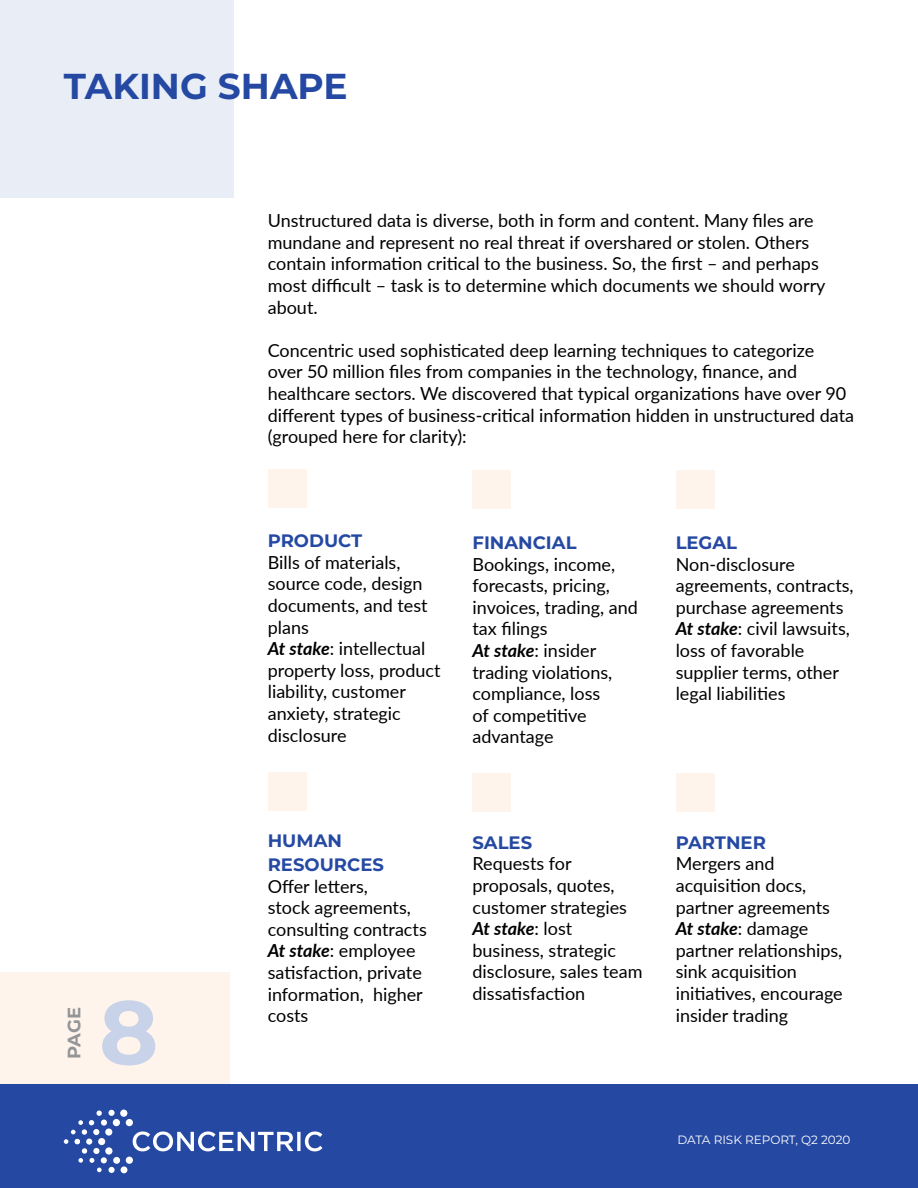
<style>
.page{position:relative;width:918px;height:1188px;background:#fff}
.page>*{position:absolute;margin:0;border:0;box-sizing:border-box;transform-origin:0 0}
.t1{font:700 90px "Montserrat";color:#c8d2e8}
.t2{font:700 36px "Montserrat";color:#2549a3}
.t3{font:18px/21.6px "Lato";color:#000}
.t4{font:700 18px/24px "Montserrat";color:#2549a3}
.t5{font:700 18px "Montserrat";color:#939598}
.t6{font:12px "Montserrat";color:#fff}
.s1{font-weight:700;font-style:italic}
</style>
<div class="page">
<div style="left:0;top:972px;width:230px;height:216px;background:#fff4ec"></div>
<div style="left:0;top:1084px;width:918px;height:104px;background:#2549a3"></div>
<div style="left:0;top:0;width:233px;height:198px;background:#e9edf6"></div>
<svg style="left:133px;top:1132px;width:189px;height:19px"></svg>
<div style="left:126px;top:1119px;width:7px;height:7px;background:#fff;border-radius:50%"></div>
<div style="left:113px;top:1119px;width:7px;height:7px;background:#fff;border-radius:50%"></div>
<div style="left:108px;top:1110px;width:7px;height:6px;background:#f8f9fc;border-radius:50%"></div>
<div style="left:120px;top:1110px;width:7px;height:7px;background:#fff;border-radius:50%"></div>
<div style="left:126px;top:1157px;width:7px;height:7px;background:#fff;border-radius:50%"></div>
<div style="left:121px;top:1166px;width:6px;height:7px;background:#fff;border-radius:50%"></div>
<div style="left:113px;top:1157px;width:7px;height:7px;background:#fff;border-radius:50%"></div>
<svg style="left:64px;top:1111px;width:51px;height:62px"></svg>
<div style="left:268px;top:469px;width:38px;height:39px;background:#fff4ec"></div>
<div style="left:472px;top:471px;width:39px;height:38px;background:#fff4ec"></div>
<div style="left:676px;top:471px;width:38px;height:38px;background:#fff4ec"></div>
<div style="left:268px;top:772px;width:38px;height:39px;background:#fff4ec"></div>
<div style="left:472px;top:774px;width:39px;height:38px;background:#fff4ec"></div>
<div style="left:676px;top:774px;width:38px;height:38px;background:#fff4ec"></div>
<h2 class="t2" style="left:64px;top:60px;width:285px">TAKING SHAPE</h2>
<p class="t3" style="left:268px;top:209px;width:559px">Unstructured data is diverse, both in form and content. Many files are mundane and represent no real threat if overshared or stolen. Others contain information critical to the business. So, the first – and perhaps most difficult – task is to determine which documents we should worry about.</p>
<p class="t3" style="left:268px;top:339px;width:588px">Concentric used sophisticated deep learning techniques to categorize<br>over 50 million files from companies in the technology, finance, and healthcare sectors. We discovered that typical organizations have over 90 different types of business-critical information hidden in unstructured data (grouped here for clarity):</p>
<p class="t5" style="left:61px;top:1059px;width:53px;rotate:-90deg">PAGE</p>
<h1 class="t1" style="left:99px;top:968px;width:61px">8</h1>
<p class="t4" style="left:268px;top:528px;width:96px">PRODUCT</p>
<p class="t3" style="left:268px;top:551px;width:174px">Bills of materials, source code, design documents, and test plans<br><span class="s1">At stake</span>: intellectual property loss, product liability, customer anxiety, strategic disclosure</p>
<p class="t4" style="left:472px;top:530px;width:106px">FINANCIAL</p>
<p class="t3" style="left:472px;top:553px;width:167px">Bookings, income, forecasts, pricing, invoices, trading, and tax filings<br><span class="s1">At stake</span>: insider trading violations, compliance, loss<br>of competitive advantage</p>
<p class="t4" style="left:676px;top:530px;width:63px">LEGAL</p>
<p class="t3" style="left:676px;top:553px;width:179px">Non-disclosure agreements, contracts, purchase agreements<br><span class="s1">At stake</span>: civil lawsuits, loss of favorable supplier terms, other legal liabilities</p>
<p class="t4" style="left:268px;top:828px;width:118px">HUMAN<br>RESOURCES</p>
<p class="t3" style="left:268px;top:874px;width:161px">Offer letters,<br>stock agreements, consulting contracts<br><span class="s1">At stake</span>: employee satisfaction, private information, higher costs</p>
<p class="t4" style="left:472px;top:829px;width:61px">SALES</p>
<p class="t3" style="left:472px;top:852px;width:171px">Requests for proposals, quotes, customer strategies<br><span class="s1">At stake</span>: lost business, strategic disclosure, sales team dissatisfaction</p>
<p class="t4" style="left:676px;top:829px;width:92px">PARTNER</p>
<p class="t3" style="left:676px;top:852px;width:169px">Mergers and acquisition docs, partner agreements<br><span class="s1">At stake</span>: damage partner relationships, sink acquisition initiatives, encourage insider trading</p>
<p class="t6" style="left:677px;top:1132px;width:175px">DATA RISK REPORT, Q2 2020</p>
</div>
